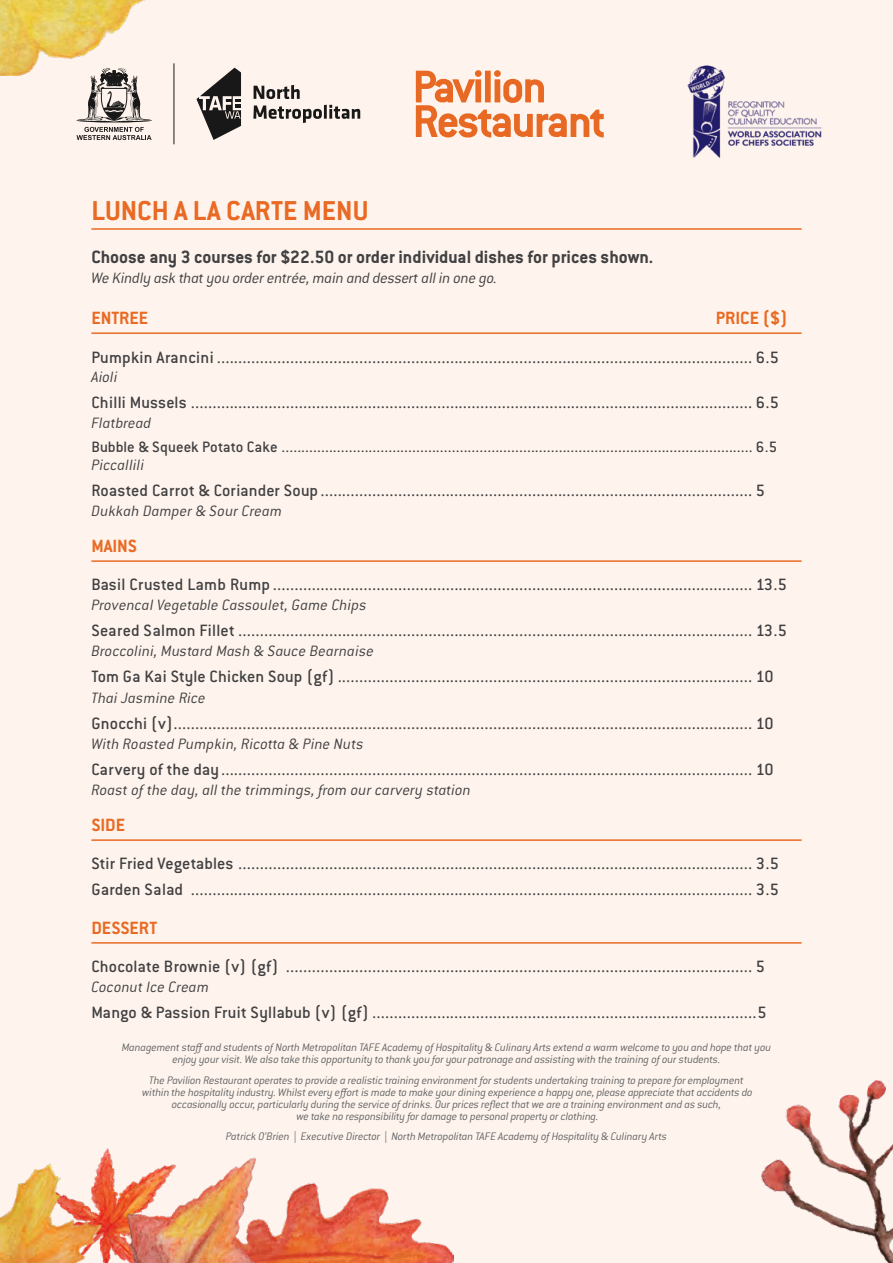
<style>
.page{position:relative;width:893px;height:1263px;background:#fef4ed}
.page>*{position:absolute;margin:0;border:0;box-sizing:border-box;transform-origin:0 0}
.title_heading{font:700 50.4px "Conduit ITC Std";letter-spacing:-.045em;color:#e86924}
.Heading_date{font:700 30px "Conduit ITC Std";color:#e96a24}
.t1{font:700 19.5px "Conduit ITC Std";color:#414042}
.Heading_date-2{font:700 19.5px "Conduit ITC Std";color:#e96a24}
.title_heading-2{font:500 18px "Conduit ITC Std";letter-spacing:.005em;color:#414042}
.title_heading-3{font:italic 300 16.5px "Conduit ITC Std";letter-spacing:.005em;color:#414042}
.title_heading-4{font:500 16.5px/18px "Conduit ITC Std";color:#414042}
.title_heading-5{font:italic 300 16.5px "Conduit ITC Std";letter-spacing:-.015em;color:#414042}
.t2{font:italic 300 12px/12px "Conduit ITC Std";letter-spacing:-.015em;color:#636466;text-align:center}
.s1{font-weight:300;font-style:italic}
</style>
<div class="page">
<svg style="left:77px;top:76px;width:75px;height:64px"></svg>
<hr style="left:174px;top:63px;width:1px;height:81px;background:#000">
<svg style="left:196px;top:68px;width:45px;height:72px"></svg>
<svg style="left:254px;top:85px;width:46px;height:14px"></svg>
<svg style="left:253px;top:105px;width:69px;height:18px"></svg>
<hr style="left:324px;top:105px;width:3px;height:14px;background:#000">
<svg style="left:329px;top:105px;width:31px;height:14px"></svg>
<hr style="left:91px;top:332px;width:710px;height:2px;background:#e96a24">
<hr style="left:91px;top:560px;width:710px;height:2px;background:#e96a24">
<hr style="left:91px;top:839px;width:710px;height:2px;background:#e96a24">
<hr style="left:91px;top:942px;width:710px;height:2px;background:#e96a24">
<hr style="left:91px;top:228px;width:710px;height:2px;background:#e96a24">
<img style="left:687px;top:65px;width:135px;height:93px">
<img style="left:0;top:0;width:145px;height:76px">
<img style="left:0;top:1149px;width:454px;height:114px">
<img style="left:762px;top:1080px;width:131px;height:183px">
<p class="title_heading" style="left:412px;top:56px;width:136px">Pavilion</p>
<p class="title_heading" style="left:412px;top:91px;width:195px">Restaurant</p>
<p class="Heading_date" style="left:91px;top:192px;width:279px">LUNCH A LA CARTE MENU</p>
<p class="t1" style="left:91px;top:245px;width:563px">Choose any 3 courses for $22.50 or order individual dishes for prices shown.</p>
<p class="title_heading-5" style="left:91px;top:267px;width:407px">We Kindly ask that you order entrée, main and dessert all in one go.</p>
<p class="Heading_date-2" style="left:91px;top:306px;width:58px">ENTREE</p>
<p class="Heading_date-2" style="left:716px;top:306px;width:73px">PRICE ($)</p>
<p class="title_heading-2" style="left:91px;top:346px;width:689px">Pumpkin Arancini ............................................................................................................................ 6.5</p>
<p class="title_heading-3" style="left:91px;top:367px;width:28px">Aioli</p>
<p class="title_heading-2" style="left:91px;top:392px;width:689px">Chilli Mussels .................................................................................................................................. 6.5</p>
<p class="title_heading-3" style="left:91px;top:413px;width:62px">Flatbread</p>
<p class="title_heading-4" style="left:91px;top:437px;width:687px">Bubble &amp; Squeek Potato Cake ....................................................................................................................... 6.5<br><span class="s1">Piccallili</span></p>
<p class="title_heading-2" style="left:91px;top:479px;width:675px">Roasted Carrot &amp; Coriander Soup.................................................................................................... 5</p>
<p class="title_heading-3" style="left:91px;top:501px;width:192px">Dukkah Damper &amp; Sour Cream</p>
<p class="Heading_date-2" style="left:91px;top:534px;width:47px">MAINS</p>
<p class="title_heading-2" style="left:91px;top:574px;width:697px">Basil Crusted Lamb Rump ............................................................................................................... 13.5</p>
<p class="title_heading-3" style="left:91px;top:595px;width:277px">Provencal Vegetable Cassoulet, Game Chips</p>
<p class="title_heading-2" style="left:91px;top:620px;width:697px">Seared Salmon Fillet ....................................................................................................................... 13.5</p>
<p class="title_heading-3" style="left:91px;top:641px;width:284px">Broccolini, Mustard Mash &amp; Sauce Bearnaise</p>
<p class="title_heading-2" style="left:91px;top:665px;width:684px">Tom Ga Kai Style Chicken Soup (gf)................................................................................................ 10</p>
<p class="title_heading-3" style="left:91px;top:688px;width:116px">Thai Jasmine Rice</p>
<p class="title_heading-2" style="left:91px;top:713px;width:684px">Gnocchi (v)...................................................................................................................................... 10</p>
<p class="title_heading-3" style="left:91px;top:734px;width:274px">With Roasted Pumpkin, Ricotta &amp; Pine Nuts</p>
<p class="title_heading-2" style="left:91px;top:758px;width:684px">Carvery of the day........................................................................................................................... 10</p>
<p class="title_heading-3" style="left:91px;top:779px;width:381px">Roast of the day, all the trimmings, from our carvery station</p>
<p class="Heading_date-2" style="left:91px;top:813px;width:35px">SIDE</p>
<p class="title_heading-2" style="left:91px;top:853px;width:689px">Stir Fried Vegetables ....................................................................................................................... 3.5</p>
<p class="title_heading-2" style="left:91px;top:879px;width:689px">Garden Salad .................................................................................................................................. 3.5</p>
<p class="Heading_date-2" style="left:91px;top:916px;width:67px">DESSERT</p>
<p class="title_heading-2" style="left:91px;top:956px;width:675px">Chocolate Brownie (v) (gf) ............................................................................................................ 5</p>
<p class="title_heading-3" style="left:91px;top:977px;width:119px">Coconut Ice Cream</p>
<p class="title_heading-2" style="left:91px;top:1001px;width:677px">Mango &amp; Passion Fruit Syllabub (v) (gf) .........................................................................................5</p>
<p class="t2" style="left:122px;top:1041px;width:651px">Management staff and students of North Metropolitan TAFE Academy of Hospitality &amp; Culinary Arts extend a warm welcome to you and hope that you enjoy your visit. We also take this opportunity to thank you for your patronage and assisting with the training of our students.</p>
<p class="t2" style="left:142px;top:1073px;width:612px">The Pavilion Restaurant operates to provide a realistic training environment for students undertaking training to prepare for employment within the hospitality industry. Whilst every effort is made to make your dining experience a happy one, please appreciate that accidents do occasionally occur, particularly during the service of drinks. Our prices reflect that we are a training environment and as such,<br>we take no responsibility for damage to personal property or clothing.</p>
<p class="t2" style="left:226px;top:1130px;width:443px">Patrick O’Brien | Executive Director | North Metropolitan TAFE Academy of Hospitality &amp; Culinary Arts</p>
</div>
